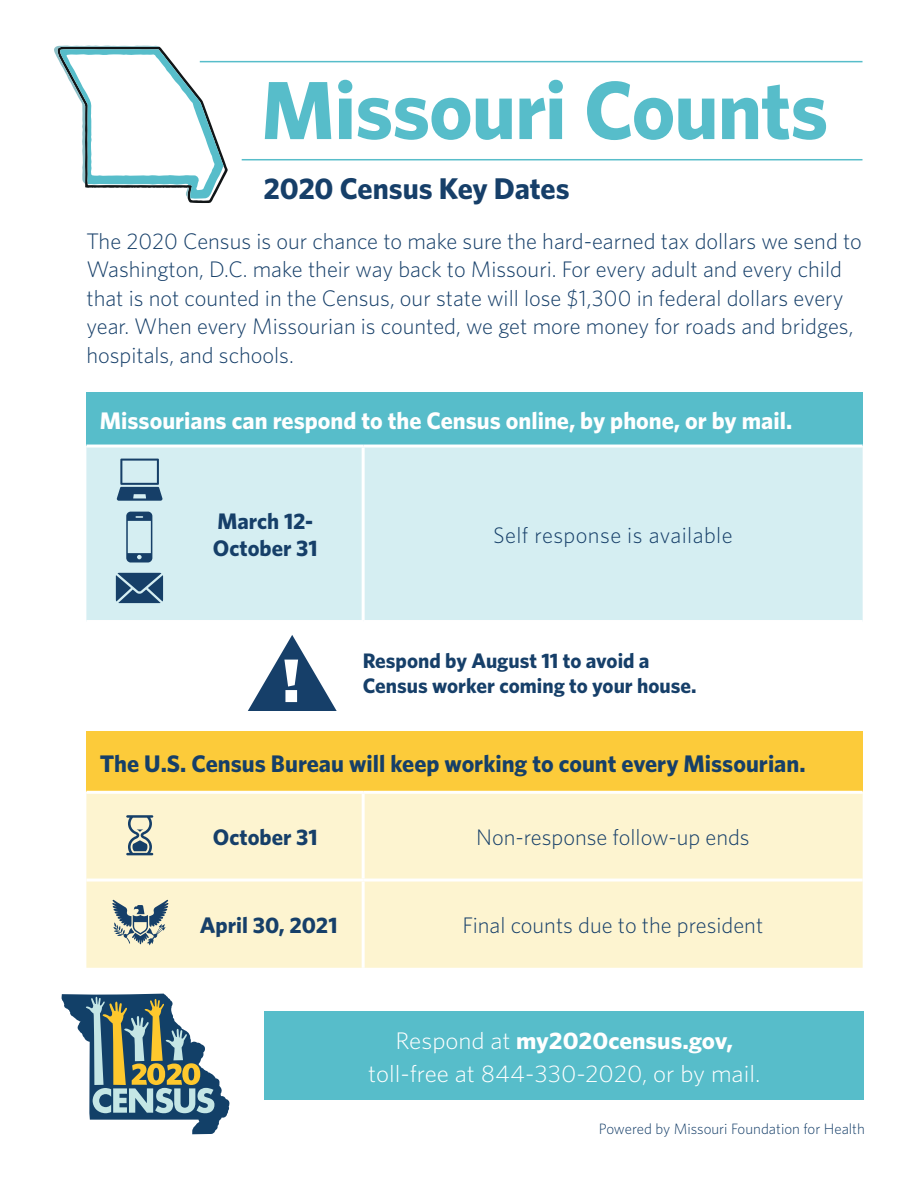
<style>
.page{position:relative;width:918px;height:1188px;background:#fff}
.page>*{position:absolute;margin:0;border:0;box-sizing:border-box;transform-origin:0 0}
.t1{font:700 82.65px "Whitney";letter-spacing:-.01em;color:#57bdca}
.t2{font:700 30px "Whitney";letter-spacing:-.01em;color:#163f69}
.t3{font:300 24px/33px "Whitney";color:#fff;text-align:center;scale:1.05 1}
.t4{font:700 24px "Whitney";color:#163f68}
.t5{font:700 24px "Whitney";color:#fff}
.t6{font:300 22.5px/28.5px "Whitney";color:#163f69}
.t7{font:700 22.5px/27px "Whitney";color:#163f69}
.t8{font:300 22.5px "Whitney";letter-spacing:.02em;color:#163f69}
.t9{font:700 21px "Whitney";color:#163f69}
.t10{font:300 15px "Whitney";color:#163f69}
.s1{font-weight:900;font-size:61.65px;color:#fff}
.s2{font-weight:700}
</style>
<div class="page">
<div style="left:86px;top:732px;width:777px;height:60px;background:#fccb3a"></div>
<div style="left:86px;top:794px;width:777px;height:174px;background:#fdf4d0"></div>
<hr style="left:86px;top:791px;width:277px;height:3px;background:#fff">
<hr style="left:363px;top:791px;width:500px;height:3px;background:#fff">
<hr style="left:362px;top:794px;width:3px;height:85px;background:#fff">
<hr style="left:86px;top:879px;width:277px;height:3px;background:#fff">
<hr style="left:363px;top:879px;width:500px;height:3px;background:#fff">
<hr style="left:362px;top:882px;width:3px;height:86px;background:#fff">
<svg style="left:126px;top:815px;width:27px;height:40px"></svg>
<div style="left:86px;top:392px;width:777px;height:54px;background:#57bdca"></div>
<div style="left:86px;top:448px;width:777px;height:172px;background:#d5eef2"></div>
<hr style="left:86px;top:445px;width:277px;height:3px;background:#fff">
<hr style="left:363px;top:445px;width:500px;height:3px;background:#fff">
<hr style="left:362px;top:448px;width:3px;height:172px;background:#fff">
<hr style="left:242px;top:159px;width:621px;height:1px;background:#57bdca">
<hr style="left:200px;top:61px;width:663px;height:1px;background:#57bdca">
<svg style="left:54px;top:45px;width:174px;height:158px"></svg>
<div style="left:265px;top:1011px;width:599px;height:89px;background:#57bdca"></div>
<svg style="left:112px;top:900px;width:56px;height:45px;background:#a3aea7"></svg>
<svg style="left:116px;top:573px;width:47px;height:30px"></svg>
<svg style="left:126px;top:512px;width:26px;height:50px"></svg>
<svg style="left:117px;top:459px;width:45px;height:42px;background:#87a7ba"></svg>
<svg style="left:62px;top:994px;width:167px;height:140px"></svg>
<h1 class="t1" style="left:261px;top:55px;width:569px">Missouri Counts</h1>
<h2 class="t2" style="left:264px;top:168px;width:308px">2020 Census Key Dates</h2>
<p class="t6" style="left:86px;top:226px;width:777px">The 2020 Census is our chance to make sure the hard-earned tax dollars we send to Washington, D.C. make their way back to Missouri. For every adult and every child that is not counted in the Census, our state will lose $1,300 in federal dollars every year. When every Missourian is counted, we get more money for roads and bridges, hospitals, and schools.</p>
<p class="t5" style="left:100px;top:404px;width:694px">Missourians can respond to the Census online, by phone, or by mail.</p>
<p class="t7" style="left:213px;top:507px;width:106px">March 12-<br>October 31</p>
<p class="t8" style="left:493px;top:520px;width:241px">Self response is available</p>
<p class="t9" style="left:244px;top:672px;width:454px">▲<span class="s1">!</span> Census worker coming to your house.</p>
<p class="t9" style="left:363px;top:647px;width:288px">Respond by August 11 to avoid a</p>
<p class="t4" style="left:100px;top:747px;width:707px">The U.S. Census Bureau will keep working to count every Missourian.</p>
<p class="t7" style="left:213px;top:823px;width:106px">October 31</p>
<p class="t6" style="left:476px;top:822px;width:275px">Non-response follow-up ends</p>
<p class="t7" style="left:200px;top:911px;width:139px">April 30, 2021</p>
<p class="t6" style="left:463px;top:910px;width:302px">Final counts due to the president</p>
<p class="t3" style="left:368px;top:1023px;width:375px">Respond at <span class="s2">my2020census.gov, </span>toll-free at 844-330-2020, or by mail.</p>
<p class="t10" style="left:599px;top:1118px;width:268px">Powered by Missouri Foundation for Health</p>
</div>
